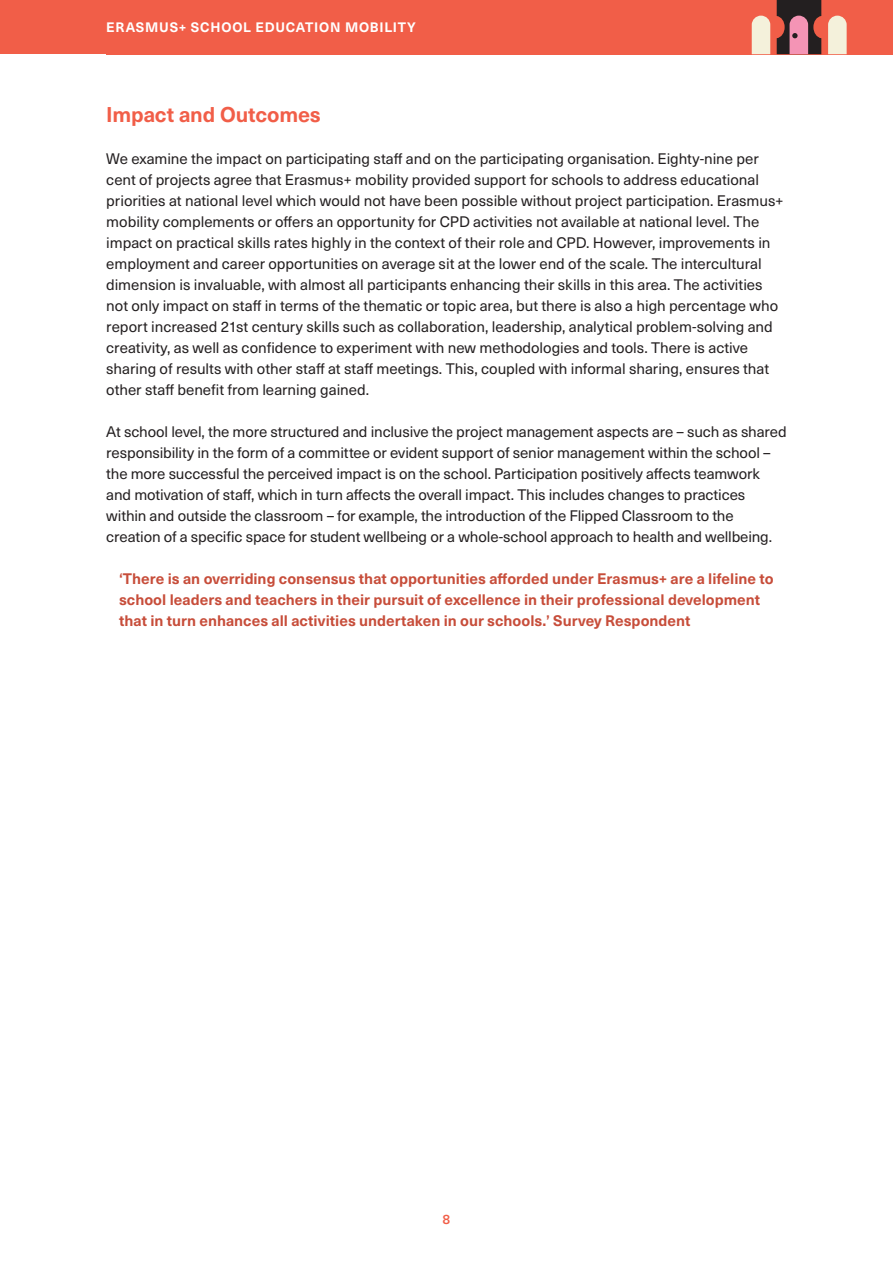
<style>
.page{position:relative;width:893px;height:1263px;background:#fff}
.page>*{position:absolute;margin:0;border:0;box-sizing:border-box;transform-origin:0 0}
.t1{font:700 21px "Neue Haas Unica W1 G";letter-spacing:-.005em;color:#f15e48}
.t2{font:15px/21px "Neue Haas Unica W1 G";letter-spacing:-.005em;color:#231f20}
.t3{font:700 15px/21px "Neue Haas Unica W1 G";color:#c74d3a}
.t4{font:700 13.5px "Neue Haas Unica W1 G";letter-spacing:.055em;color:#fff}
.t5{font:500 13.5px "Neue Haas Unica W1 G";color:#f15e48}
</style>
<div class="page">
<div style="left:0;top:0;width:893px;height:54px;background:#f15e48"></div>
<svg style="left:777px;top:0;width:44px;height:54px;background:#72454d"></svg>
<svg style="left:828px;top:16px;width:19px;height:38px"></svg>
<svg style="left:752px;top:16px;width:18px;height:38px"></svg>
<p class="t4" style="left:106px;top:17px;width:311px">ERASMUS+ SCHOOL EDUCATION MOBILITY</p>
<h1 class="t1" style="left:106px;top:99px;width:216px">Impact and Outcomes</h1>
<p class="t2" style="left:106px;top:148px;width:679px">We examine the impact on participating staff and on the participating organisation. Eighty-nine per cent of projects agree that Erasmus+ mobility provided support for schools to address educational priorities at national level which would not have been possible without project participation. Erasmus+ mobility complements or offers an opportunity for CPD activities not available at national level. The impact on practical skills rates highly in the context of their role and CPD. However, improvements in employment and career opportunities on average sit at the lower end of the scale. The intercultural dimension is invaluable, with almost all participants enhancing their skills in this area. The activities not only impact on staff in terms of the thematic or topic area, but there is also a high percentage who report increased 21st century skills such as collaboration, leadership, analytical problem-solving and creativity, as well as confidence to experiment with new methodologies and tools. There is active sharing of results with other staff at staff meetings. This, coupled with informal sharing, ensures that other staff benefit from learning gained.</p>
<p class="t2" style="left:106px;top:421px;width:682px">At school level, the more structured and inclusive the project management aspects are – such as shared responsibility in the form of a committee or evident support of senior management within the school – the more successful the perceived impact is on the school. Participation positively affects teamwork and motivation of staff, which in turn affects the overall impact. This includes changes to practices within and outside the classroom – for example, the introduction of the Flipped Classroom to the creation of a specific space for student wellbeing or a whole-school approach to health and wellbeing.</p>
<p class="t3" style="left:119px;top:568px;width:656px">‘There is an overriding consensus that opportunities afforded under Erasmus+ are a lifeline to school leaders and teachers in their pursuit of excellence in their professional development that in turn enhances all activities undertaken in our schools.’ Survey Respondent</p>
<p class="t5" style="left:443px;top:1209px;width:9px">8</p>
</div>
